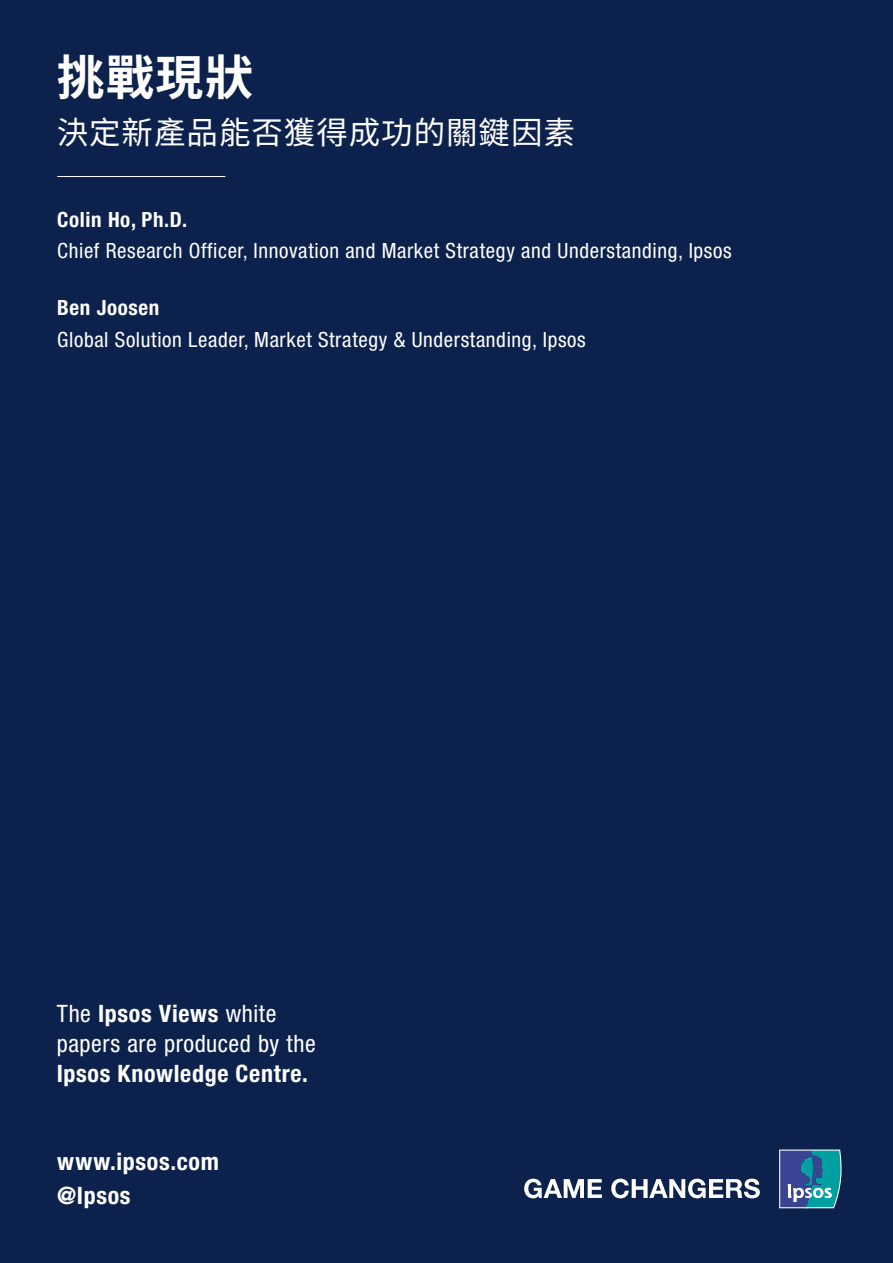
<style>
.page{position:relative;width:893px;height:1263px;background:#0c224c}
.page>*{position:absolute;margin:0;border:0;box-sizing:border-box;transform-origin:0 0}
.t1{font:700 48px "Noto Sans TC";color:#fff}
.t2{font:31.5px "Noto Sans TC";letter-spacing:.03em;color:#fff}
.t3{font:condensed 24px/30px "Helvetica Neue LT Pro";letter-spacing:.02em;color:#fff}
.t4{font:700 condensed 24px/34px "Helvetica Neue LT Pro";letter-spacing:.03em;color:#fff}
.t5{font:condensed 21px "Helvetica Neue LT Pro";letter-spacing:.03em;color:#fff}
.t6{font:700 condensed 21px "Helvetica Neue LT Pro";letter-spacing:.03em;color:#fff}
.s1{font-weight:700}
</style>
<div class="page">
<svg style="left:779px;top:1149px;width:63px;height:60px"></svg>
<svg style="left:524px;top:1178px;width:236px;height:20px"></svg>
<hr style="left:57px;top:176px;width:168px;height:1px;background:#fff">
<h1 class="t1" style="left:57px;top:50px;width:198px">挑戰現狀</h1>
<h2 class="t2" style="left:57px;top:115px;width:520px">決定新產品能否獲得成功的關鍵因素</h2>
<p class="t6" style="left:57px;top:207px;width:131px">Colin Ho, Ph.D.</p>
<p class="t5" style="left:57px;top:238px;width:676px">Chief Research Officer, Innovation and Market Strategy and Understanding, Ipsos</p>
<p class="t6" style="left:57px;top:295px;width:104px">Ben Joosen</p>
<p class="t5" style="left:57px;top:327px;width:530px">Global Solution Leader, Market Strategy &amp; Understanding, Ipsos</p>
<p class="t3" style="left:57px;top:999px;width:260px">The <span class="s1">Ipsos Views</span> white papers are produced by the</p>
<p class="t4" style="left:57px;top:1057px;width:253px">Ipsos Knowledge Centre.</p>
<p class="t4" style="left:57px;top:1144px;width:163px">www.ipsos.com @Ipsos</p>
</div>
